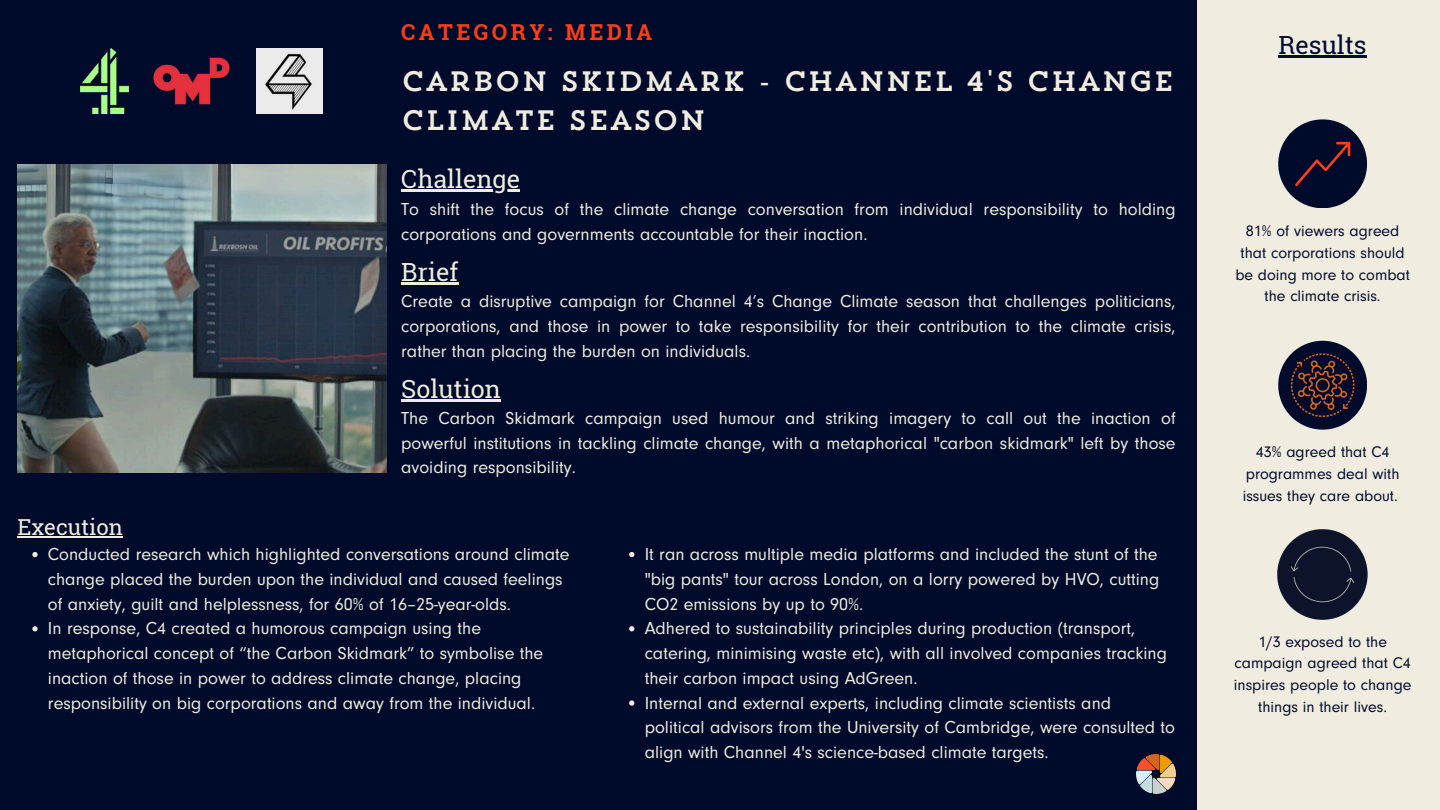
<style>
.page{position:relative;width:1440px;height:810px;background:#000a2b}
.page>*{position:absolute;margin:0;border:0;box-sizing:border-box;transform-origin:0 0}
.t1{font:28px/39px "Trend Slab One";color:#f0ede0}
.t2{font:25px "Roboto Slab";color:#f0ede0}
.t3{font:25px "Roboto Slab";color:#000a2b}
.t4{font:700 22px "Roboto Slab";letter-spacing:.16em;color:#ff3d14}
.t5{font:22px "Roboto Slab";color:#f0ede0}
.t6{font:18px/24.8px "Neuzeit Grotesk W01";color:#f0ede0}
.t7{font:16px/21.8px "Neuzeit Grotesk W01";color:#000a2b;text-align:center}
</style>
<div class="page">
<div style="left:1197px;top:0;width:243px;height:810px;background:#f0ede0"></div>
<img style="left:81px;top:49px;width:47px;height:64px">
<img style="left:153px;top:57px;width:77px;height:48px">
<img style="left:256px;top:49px;width:66px;height:64px">
<img style="left:1278px;top:530px;width:90px;height:90px">
<svg style="left:1278px;top:341px;width:89px;height:88px"></svg>
<svg style="left:1278px;top:119px;width:89px;height:89px"></svg>
<img style="left:1137px;top:754px;width:39px;height:39px">
<img style="left:17px;top:164px;width:369px;height:308px">
<hr style="left:401px;top:189px;width:119px;height:3px;background:#f0ede0">
<hr style="left:401px;top:283px;width:58px;height:2px;background:#f0ede0">
<hr style="left:401px;top:400px;width:100px;height:2px;background:#f0ede0">
<svg style="left:32px;top:552px;width:6px;height:5px"></svg>
<svg style="left:32px;top:626px;width:6px;height:5px"></svg>
<svg style="left:629px;top:552px;width:5px;height:5px"></svg>
<svg style="left:629px;top:626px;width:5px;height:5px"></svg>
<svg style="left:629px;top:700px;width:5px;height:6px"></svg>
<hr style="left:17px;top:536px;width:106px;height:2px;background:#f0ede0">
<hr style="left:1279px;top:55px;width:88px;height:2px;background:#000a2b">
<p class="t4" style="left:401px;top:17px;width:253px">CATEGORY: MEDIA</p>
<p class="t1" style="left:401px;top:64px;width:775px">CARBON SKIDMARK - CHANNEL 4'S CHANGE<br>CLIMATE SEASON</p>
<p class="t5" style="left:17px;top:512px;width:107px">Execution</p>
<p class="t2" style="left:401px;top:162px;width:120px">Challenge</p>
<h3 class="t6" style="left:401px;top:197px;width:776px">To shift the focus of the climate change conversation from individual responsibility to holding corporations and governments accountable for their inaction.</h3>
<h1 class="t2" style="left:401px;top:255px;width:59px">Brief</h1>
<p class="t6" style="left:401px;top:289px;width:776px;text-align:justify">Create a disruptive campaign for Channel 4’s Change Climate season that challenges politicians, corporations, and those in power to take responsibility for their contribution to the climate crisis, rather than placing the burden on individuals.</p>
<h2 class="t2" style="left:401px;top:372px;width:101px">Solution</h2>
<p class="t6" style="left:401px;top:406px;width:776px;text-align:justify">The Carbon Skidmark campaign used humour and striking imagery to call out the inaction of powerful institutions in tackling climate change, with a metaphorical "carbon skidmark" left by those avoiding responsibility.</p>
<h2 class="t6" style="left:48px;top:542px;width:523px">Conducted research which highlighted conversations around climate change placed the burden upon the individual and caused feelings of anxiety, guilt and helplessness, for 60% of 16–25-year-olds.</h2>
<p class="t6" style="left:48px;top:616px;width:497px">In response, C4 created a humorous campaign using the metaphorical concept of “the Carbon Skidmark” to symbolise the inaction of those in power to address climate change, placing responsibility on big corporations and away from the individual.</p>
<h4 class="t6" style="left:645px;top:542px;width:516px;text-align:justify">It ran across multiple media platforms and included the stunt of the "big pants" tour across London, on a lorry powered by HVO, cutting CO2 emissions by up to 90%.</h4>
<p class="t6" style="left:645px;top:616px;width:524px">Adhered to sustainability principles during production (transport, catering, minimising waste etc), with all involved companies tracking their carbon impact using AdGreen.</p>
<p class="t6" style="left:645px;top:691px;width:532px">Internal and external experts, including climate scientists and political advisors from the University of Cambridge, were consulted to align with Channel 4's science-based climate targets.</p>
<p class="t3" style="left:1279px;top:27px;width:90px">Results</p>
<h2 class="t7" style="left:1235px;top:220px;width:176px">81% of viewers agreed that corporations should be doing more to combat the climate crisis.</h2>
<p class="t7" style="left:1243px;top:441px;width:158px">43% agreed that C4 programmes deal with issues they care about.</p>
<p class="t7" style="left:1234px;top:631px;width:179px">1/3 exposed to the campaign agreed that C4 inspires people to change things in their lives.</p>
</div>
